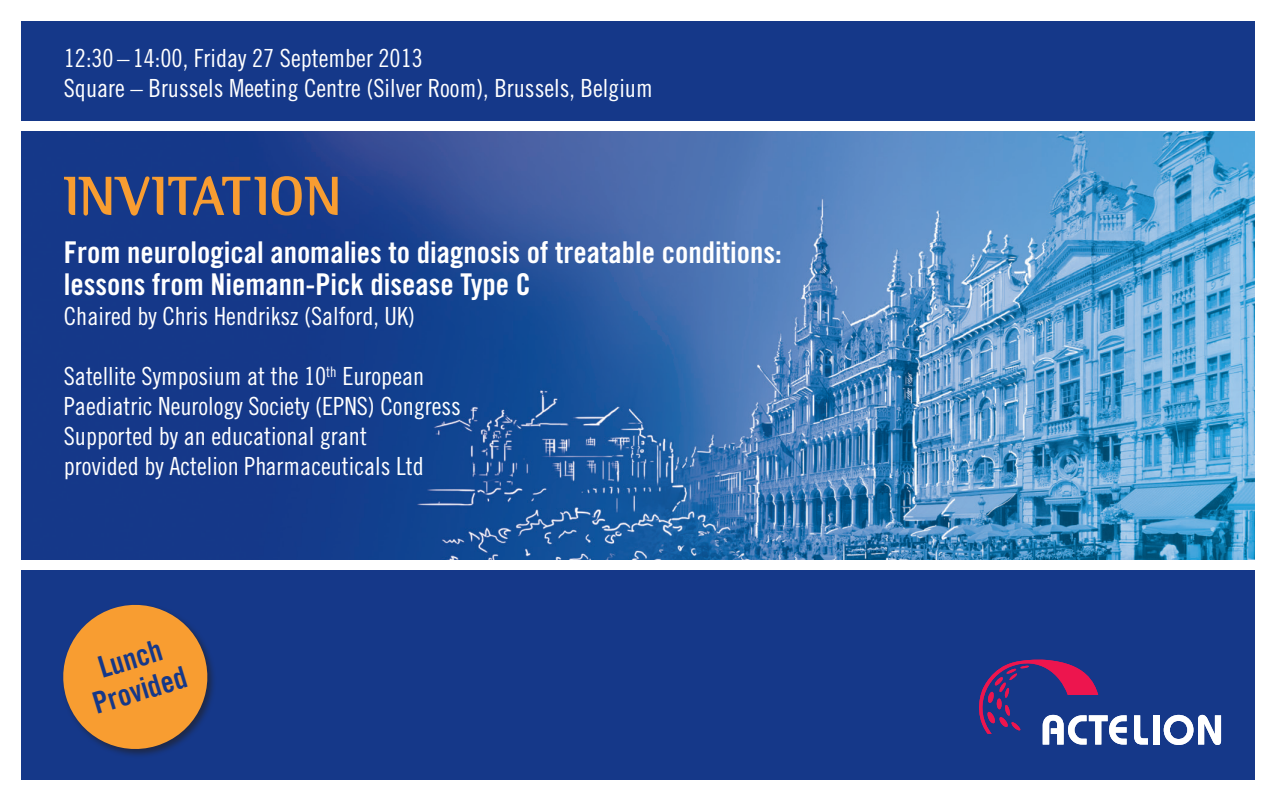
<style>
.page{position:relative;width:1276px;height:801px;background:#fff}
.page>*{position:absolute;margin:0;border:0;box-sizing:border-box;transform-origin:0 0}
.t1{font:700 55px "Binary ITC";color:#f89d31}
.t2{font:30px/32.5px "Trade Gothic LT Std Bd Cn 20";color:#fff}
.t3{font:30px/32.5px "Trade Gothic LT Std Bd Cn 20";color:#153889;text-align:center}
.t4{font:25px/30px "Trade Gothic LT Std Cn 18";color:#fff}
</style>
<div class="page">
<img style="left:21px;top:131px;width:1233px;height:429px">
<div style="left:21px;top:21px;width:1233px;height:99px;background:#153889"></div>
<div style="left:21px;top:570px;width:1233px;height:210px;background:#153889"></div>
<svg style="left:1134px;top:715px;width:14px;height:29px"></svg>
<div style="left:1153px;top:715px;width:6px;height:29px;background:#fff"></div>
<svg style="left:1163px;top:715px;width:58px;height:30px"></svg>
<svg style="left:979px;top:659px;width:147px;height:85px"></svg>
<svg style="left:63px;top:604px;width:151px;height:152px"></svg>
<p class="t4" style="left:64px;top:43px;width:361px">12:30 – 14:00, Friday 27 September 2013</p>
<p class="t4" style="left:64px;top:73px;width:590px">Square – Brussels Meeting Centre (Silver Room), Brussels, Belgium</p>
<p class="t1" style="left:64px;top:163px;width:279px">INVITATION</p>
<p class="t2" style="left:64px;top:235px;width:719px">From neurological anomalies to diagnosis of treatable conditions: lessons from Niemann-Pick disease Type C</p>
<p class="t4" style="left:64px;top:301px;width:353px">Chaired by Chris Hendriksz (Salford, UK)</p>
<p class="t4" style="left:64px;top:361px;width:399px">Satellite Symposium at the 10<sup>th</sup> European<br>Paediatric Neurology Society (EPNS) Congress</p>
<p class="t4" style="left:64px;top:421px;width:361px">Supported by an educational grant provided by Actelion Pharmaceuticals Ltd</p>
<p class="t3" style="left:79px;top:657px;width:98px;rotate:-17deg">Lunch<br>Provided</p>
</div>
